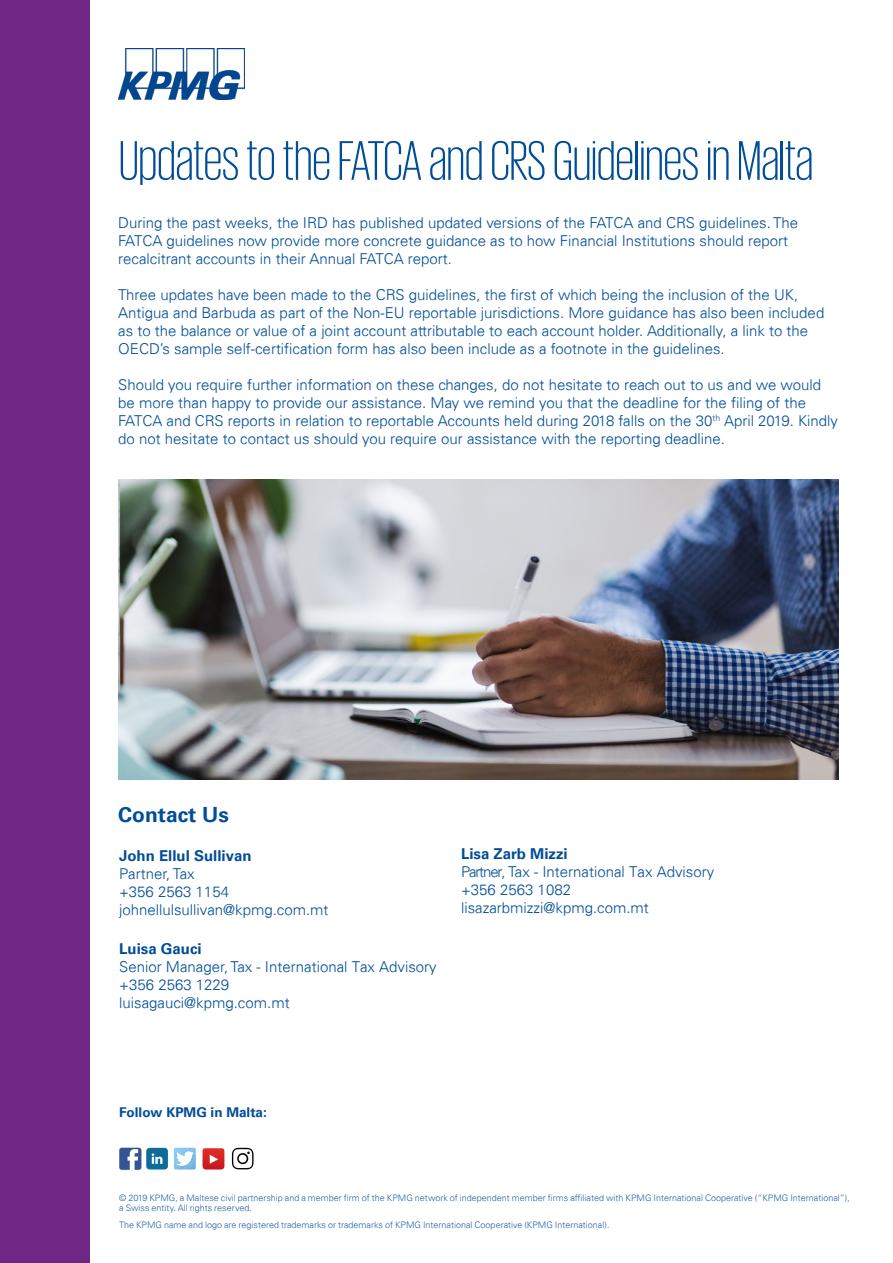
<style>
.page{position:relative;width:893px;height:1263px;background:#fff}
.page>*{position:absolute;margin:0;border:0;box-sizing:border-box;transform-origin:0 0}
.t1{font:300 57px "KPMG";color:#014d97}
.t2{font:700 21px "Univers 65";color:#014d97}
.t3{font:300 15px/18px "Univers 45";color:#014d97}
.t4{font:700 15px "Univers 65";color:#014d97}
.t5{font:700 13.5px "Univers 65";color:#014d97}
.t6{font:300 9px/10.5px "Univers 45";color:#014d97}
</style>
<div class="page">
<img style="left:118px;top:49px;width:126px;height:51px">
<img style="left:203px;top:1148px;width:21px;height:21px">
<svg style="left:232px;top:1148px;width:22px;height:21px"></svg>
<div style="left:239px;top:1154px;width:8px;height:8px;background:#fefefe;border-radius:50%"></div>
<svg style="left:146px;top:1148px;width:22px;height:21px"></svg>
<svg style="left:174px;top:1148px;width:22px;height:22px"></svg>
<img style="left:119px;top:1148px;width:23px;height:22px">
<div style="left:0;top:0;width:89px;height:1263px;background:#6f2786"></div>
<img style="left:118px;top:479px;width:720px;height:301px">
<h1 class="t1" style="left:119px;top:133px;width:695px">Updates to the FATCA and CRS Guidelines in Malta</h1>
<p class="t3" style="left:118px;top:214px;width:681px">During the past weeks, the IRD has published updated versions of the FATCA and CRS guidelines. The<br>FATCA guidelines now provide more concrete guidance as to how Financial Institutions should report recalcitrant accounts in their Annual FATCA report.</p>
<p class="t3" style="left:118px;top:286px;width:708px">Three updates have been made to the CRS guidelines, the first of which being the inclusion of the UK, Antigua and Barbuda as part of the Non-EU reportable jurisdictions. More guidance has also been included as to the balance or value of a joint account attributable to each account holder. Additionally, a link to the OECD’s sample self-certification form has also been include as a footnote in the guidelines.</p>
<p class="t3" style="left:118px;top:376px;width:721px">Should you require further information on these changes, do not hesitate to reach out to us and we would be more than happy to provide our assistance. May we remind you that the deadline for the filing of the FATCA and CRS reports in relation to reportable Accounts held during 2018 falls on the 30<sup>th</sup> April 2019. Kindly do not hesitate to contact us should you require our assistance with the reporting deadline.</p>
<h2 class="t2" style="left:118px;top:803px;width:112px">Contact Us</h2>
<p class="t4" style="left:119px;top:847px;width:134px">John Ellul Sullivan</p>
<p class="t3" style="left:119px;top:864px;width:211px">Partner, Tax<br>+356 2563 1154 johnellulsullivan@kpmg.com.mt</p>
<p class="t4" style="left:119px;top:940px;width:84px">Luisa Gauci</p>
<p class="t3" style="left:119px;top:957px;width:319px">Senior Manager, Tax - International Tax Advisory +356 2563 1229<br>luisagauci@kpmg.com.mt</p>
<p class="t4" style="left:461px;top:845px;width:108px">Lisa Zarb Mizzi</p>
<p class="t3" style="left:461px;top:863px;width:255px">Partner, Tax - International Tax Advisory +356 2563 1082 lisazarbmizzi@kpmg.com.mt</p>
<p class="t5" style="left:119px;top:1105px;width:149px">Follow KPMG in Malta:</p>
<p class="t6" style="left:119px;top:1192px;width:732px">© 2019 KPMG, a Maltese civil partnership and a member firm of the KPMG network of independent member firms affiliated with KPMG International Cooperative (“KPMG International”), a Swiss entity. All rights reserved.</p>
<p class="t6" style="left:119px;top:1219px;width:492px">The KPMG name and logo are registered trademarks or trademarks of KPMG International Cooperative (KPMG International).</p>
</div>
